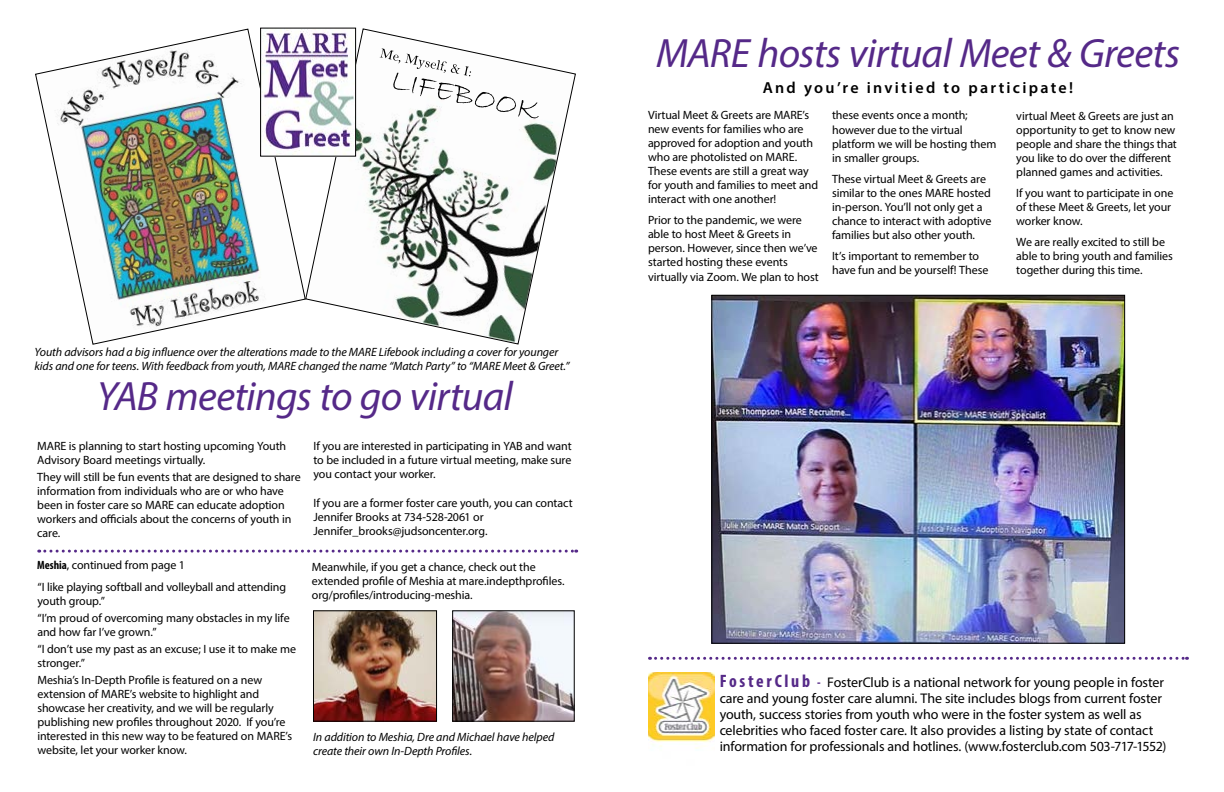
<style>
.page{position:relative;width:1224px;height:792px;background:#fff}
.page>*{position:absolute;margin:0;border:0;box-sizing:border-box;transform-origin:0 0}
.t1{font:italic 41.1px "Myriad Pro";letter-spacing:-.02em;color:#552988}
.t2{font:600 16px "Myriad Pro";letter-spacing:.14em;color:#000}
.t3{font:14px/16px "Myriad Pro";letter-spacing:-.01em;color:#000}
.t4{font:12px/14px "Myriad Pro";letter-spacing:-.01em;color:#000}
.t5{font:italic 12px/14px "Myriad Pro";letter-spacing:-.01em;color:#000}
.s1{font-weight:700;font-stretch:condensed}
.s2{font-weight:700;font-stretch:condensed;font-size:18px;color:#552988}
.s3{font-weight:700;font-stretch:condensed;color:#552988}
</style>
<div class="page">
<svg style="left:39px;top:550px;width:538px;height:3px"></svg>
<img style="left:35px;top:28px;width:270px;height:317px">
<svg style="left:305px;top:28px;width:271px;height:317px"></svg>
<img style="left:262px;top:30px;width:92px;height:125px">
<div style="left:260px;top:28px;width:96px;height:129px;border:1px solid #000"></div>
<img style="left:714px;top:297px;width:409px;height:345px">
<div style="left:712px;top:295px;width:413px;height:349px;border:1px solid #000"></div>
<img style="left:315px;top:613px;width:120px;height:106px">
<div style="left:313px;top:611px;width:124px;height:110px;border:1px solid #000"></div>
<img style="left:454px;top:613px;width:118px;height:106px">
<div style="left:452px;top:611px;width:122px;height:110px;border:1px solid #000"></div>
<svg style="left:650px;top:657px;width:537px;height:3px"></svg>
<img style="left:648px;top:673px;width:67px;height:76px">
<p class="t5" style="left:34px;top:345px;width:537px">Youth advisors had a big influence over the alterations made to the MARE Lifebook including a cover for younger kids and one for teens. With feedback from youth, MARE changed the name “Match Party” to “MARE Meet &amp; Greet.”</p>
<h1 class="t1" style="left:97px;top:371px;width:418px">YAB meetings to go virtual</h1>
<p class="t4" style="left:37px;top:439px;width:250px">MARE is planning to start hosting upcoming Youth<br>Advisory Board meetings virtually.</p>
<p class="t4" style="left:37px;top:470px;width:265px">They will still be fun events that are designed to share information from individuals who are or who have been in foster care so MARE can educate adoption workers and officials about the concerns of youth in care.</p>
<p class="t4" style="left:37px;top:558px;width:149px"><span class="s1">Meshia</span>, continued from page 1</p>
<p class="t4" style="left:37px;top:580px;width:250px">“I like playing softball and volleyball and attending youth group.”</p>
<p class="t4" style="left:37px;top:611px;width:254px">“I’m proud of overcoming many obstacles in my life and how far I’ve grown.”</p>
<p class="t4" style="left:37px;top:642px;width:260px">“I don’t use my past as an excuse; I use it to make me stronger.”</p>
<p class="t4" style="left:37px;top:673px;width:256px">Meshia’s In-Depth Profile is featured on a new extension of MARE’s website to highlight and showcase her creativity, and we will be regularly publishing new profiles throughout 2020. If you’re interested in this new way to be featured on MARE’s website, let your worker know.</p>
<p class="t4" style="left:314px;top:439px;width:260px;text-align:justify">If you are interested in participating in YAB and want to be included in a future virtual meeting, make sure you contact your worker.</p>
<p class="t4" style="left:314px;top:496px;width:261px">If you are a former foster care youth, you can contact<br>Jennifer Brooks at 734-528-2061 or<br>Jennifer_brooks@judsoncenter.org.</p>
<p class="t4" style="left:312px;top:559px;width:254px">Meanwhile, if you get a chance, check out the extended profile of Meshia at mare.indepthprofiles. org/profiles/introducing-meshia.</p>
<p class="t5" style="left:313px;top:730px;width:243px">In addition to Meshia, Dre and Michael have helped create their own In-Depth Profiles.</p>
<h1 class="t1" style="left:656px;top:28px;width:526px">MARE hosts virtual Meet &amp; Greets</h1>
<h2 class="t2" style="left:763px;top:77px;width:312px">And you’re invitied to participate!</h2>
<p class="t4" style="left:648px;top:108px;width:172px">Virtual Meet &amp; Greets are MARE’s new events for families who are approved for adoption and youth who are photolisted on MARE.<br>These events are still a great way for youth and families to meet and interact with one another!</p>
<p class="t4" style="left:648px;top:213px;width:172px">Prior to the pandemic, we were able to host Meet &amp; Greets in person. However, since then we’ve started hosting these events virtually via Zoom. We plan to host</p>
<p class="t4" style="left:832px;top:108px;width:166px">these events once a month; however due to the virtual platform we will be hosting them in smaller groups.</p>
<p class="t4" style="left:832px;top:171px;width:161px">These virtual Meet &amp; Greets are similar to the ones MARE hosted in-person. You’ll not only get a chance to interact with adoptive families but also other youth.</p>
<p class="t4" style="left:832px;top:248px;width:158px">It’s important to remember to have fun and be yourself! These</p>
<p class="t4" style="left:1016px;top:108px;width:162px">virtual Meet &amp; Greets are just an opportunity to get to know new people and share the things that you like to do over the different planned games and activities.</p>
<p class="t4" style="left:1016px;top:185px;width:159px">If you want to participate in one of these Meet &amp; Greets, let your worker know.</p>
<p class="t4" style="left:1016px;top:234px;width:158px">We are really excited to still be able to bring youth and families together during this time.</p>
<p class="t3" style="left:720px;top:674px;width:448px"><span class="s2">Fos te r C l u b</span> <span class="s3">-</span> FosterClub is a national network for young people in foster care and young foster care alumni. The site includes blogs from current foster youth, success stories from youth who were in the foster system as well as celebrities who faced foster care. It also provides a listing by state of contact information for professionals and hotlines. (www.fosterclub.com 503-717-1552)</p>
</div>
